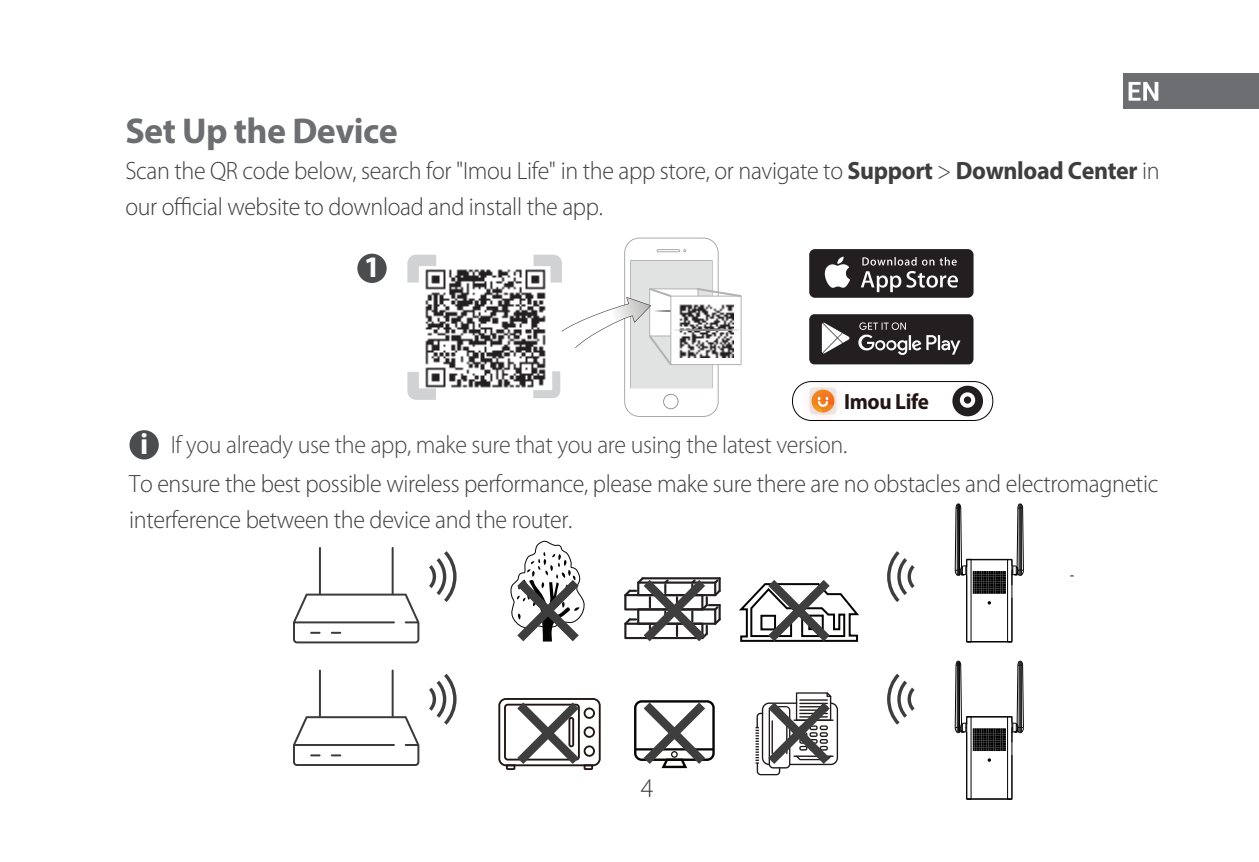
<style>
.page{position:relative;width:1259px;height:862px;background:#fff}
.page>*{position:absolute;margin:0;border:0;box-sizing:border-box;transform-origin:0 0}
.t1{font:700 36px "Myriad Pro";letter-spacing:-.015em;color:#6d6e71}
.t2{font:700 30px "Myriad Pro";color:#fff}
.t3{font:300 27.2px "Myriad Pro";color:#3e3e3f;scale:.96 1}
.t4{font:300 25.2px/36px "Myriad Pro";letter-spacing:-.015em;color:#3e3e3f;scale:.96 1}
.t5{font:300 25.2px "Myriad Pro";letter-spacing:-.015em;color:#464748;scale:.96 1}
.t6{font:700 22px "Myriad Pro";letter-spacing:-.015em;color:#211613;scale:.96 1}
.s1{font-weight:700}
.s2{font-weight:700;font-size:30px;color:#fff}
</style>
<div class="page">
<svg style="left:293px;top:547px;width:126px;height:96px"></svg>
<svg style="left:429px;top:551px;width:27px;height:51px"></svg>
<svg style="left:887px;top:551px;width:27px;height:51px"></svg>
<svg style="left:510px;top:540px;width:75px;height:101px"></svg>
<svg style="left:624px;top:577px;width:96px;height:64px"></svg>
<svg style="left:739px;top:580px;width:120px;height:62px"></svg>
<svg style="left:293px;top:669px;width:126px;height:97px"></svg>
<svg style="left:429px;top:674px;width:27px;height:50px"></svg>
<svg style="left:887px;top:674px;width:27px;height:50px"></svg>
<svg style="left:498px;top:698px;width:102px;height:72px"></svg>
<svg style="left:634px;top:700px;width:81px;height:69px"></svg>
<svg style="left:755px;top:692px;width:83px;height:83px"></svg>
<div style="left:129px;top:430px;width:30px;height:29px;background:#4b4c4d;border-radius:50%"></div>
<div style="left:357px;top:254px;width:30px;height:29px;background:#4b4c4d;border-radius:50%"></div>
<img style="left:425px;top:269px;width:97px;height:119px">
<svg style="left:407px;top:360px;width:40px;height:40px"></svg>
<svg style="left:407px;top:254px;width:41px;height:40px"></svg>
<svg style="left:522px;top:238px;width:219px;height:179px"></svg>
<div style="left:792px;top:381px;width:201px;height:40px;border:1px solid #050504;border-radius:19px"></div>
<div style="left:952px;top:386px;width:31px;height:30px;background:#231f20;border-radius:50%"></div>
<div style="left:960px;top:392px;width:15px;height:16px;border:4px solid #fff;border-radius:50%"></div>
<img style="left:794px;top:381px;width:58px;height:40px">
<svg style="left:811px;top:389px;width:23px;height:23px"></svg>
<svg style="left:809px;top:249px;width:164px;height:49px;background:#494546"></svg>
<svg style="left:809px;top:314px;width:164px;height:50px;background:#423f40"></svg>
<div style="left:1124px;top:74px;width:135px;height:35px;background:#6d6e71"></div>
<svg style="left:1128px;top:82px;width:30px;height:19px"></svg>
<hr style="left:954px;top:508px;width:2px;height:62px;background:#030303">
<hr style="left:960px;top:508px;width:2px;height:59px;background:#030303">
<hr style="left:1016px;top:508px;width:2px;height:59px;background:#030303">
<hr style="left:1022px;top:508px;width:2px;height:62px;background:#030303">
<hr style="left:1020px;top:508px;width:2px;height:62px;background:#030303">
<hr style="left:1018px;top:508px;width:2px;height:62px;background:#030303">
<svg style="left:1017px;top:503px;width:6px;height:6px"></svg>
<hr style="left:958px;top:508px;width:2px;height:62px;background:#030303">
<hr style="left:956px;top:508px;width:2px;height:62px;background:#030303">
<svg style="left:955px;top:503px;width:6px;height:10px"></svg>
<hr style="left:966px;top:641px;width:46px;height:1px;background:#030303">
<hr style="left:970px;top:559px;width:1px;height:83px;background:#030303">
<hr style="left:1007px;top:559px;width:1px;height:83px;background:#030303">
<hr style="left:1011px;top:560px;width:1px;height:81px;background:#030303">
<hr style="left:966px;top:575px;width:1px;height:66px;background:#030303">
<svg style="left:954px;top:559px;width:69px;height:35px"></svg>
<hr style="left:954px;top:665px;width:2px;height:62px;background:#030303">
<hr style="left:960px;top:665px;width:2px;height:59px;background:#030303">
<hr style="left:1016px;top:665px;width:2px;height:59px;background:#030303">
<hr style="left:1022px;top:665px;width:2px;height:62px;background:#030303">
<hr style="left:1020px;top:665px;width:2px;height:62px;background:#030303">
<hr style="left:1018px;top:665px;width:2px;height:62px;background:#030303">
<svg style="left:1017px;top:660px;width:6px;height:6px"></svg>
<hr style="left:958px;top:665px;width:2px;height:62px;background:#030303">
<hr style="left:956px;top:665px;width:2px;height:62px;background:#030303">
<svg style="left:955px;top:660px;width:6px;height:10px"></svg>
<hr style="left:967px;top:798px;width:44px;height:2px;background:#030303">
<hr style="left:970px;top:716px;width:1px;height:83px;background:#030303">
<hr style="left:1007px;top:716px;width:1px;height:83px;background:#030303">
<hr style="left:1011px;top:717px;width:1px;height:82px;background:#030303">
<hr style="left:966px;top:732px;width:1px;height:67px;background:#030303">
<svg style="left:954px;top:716px;width:69px;height:35px"></svg>
<h1 class="t1" style="left:125px;top:117px;width:274px">Set Up the Device</h1>
<p class="t4" style="left:125px;top:155px;width:1079px">Scan the QR code below, search for "Imou Life" in the app store, or navigate to <span class="s1">Support</span> &gt; <span class="s1">Download Center</span> in our official website to download and install the app.</p>
<p class="t2" style="left:364px;top:255px;width:18px">1</p>
<p class="t6" style="left:844px;top:393px;width:90px">Imou Life</p>
<p class="t5" style="left:140px;top:435px;width:738px"><span class="s2">i</span> If you already use the app, make sure that you are using the latest version.</p>
<p class="t4" style="left:129px;top:468px;width:1073px">To ensure the best possible wireless performance, please make sure there are no obstacles and electromagnetic interference between the device and the router.</p>
<p class="t3" style="left:641px;top:777px;width:15px">4</p>
</div>
